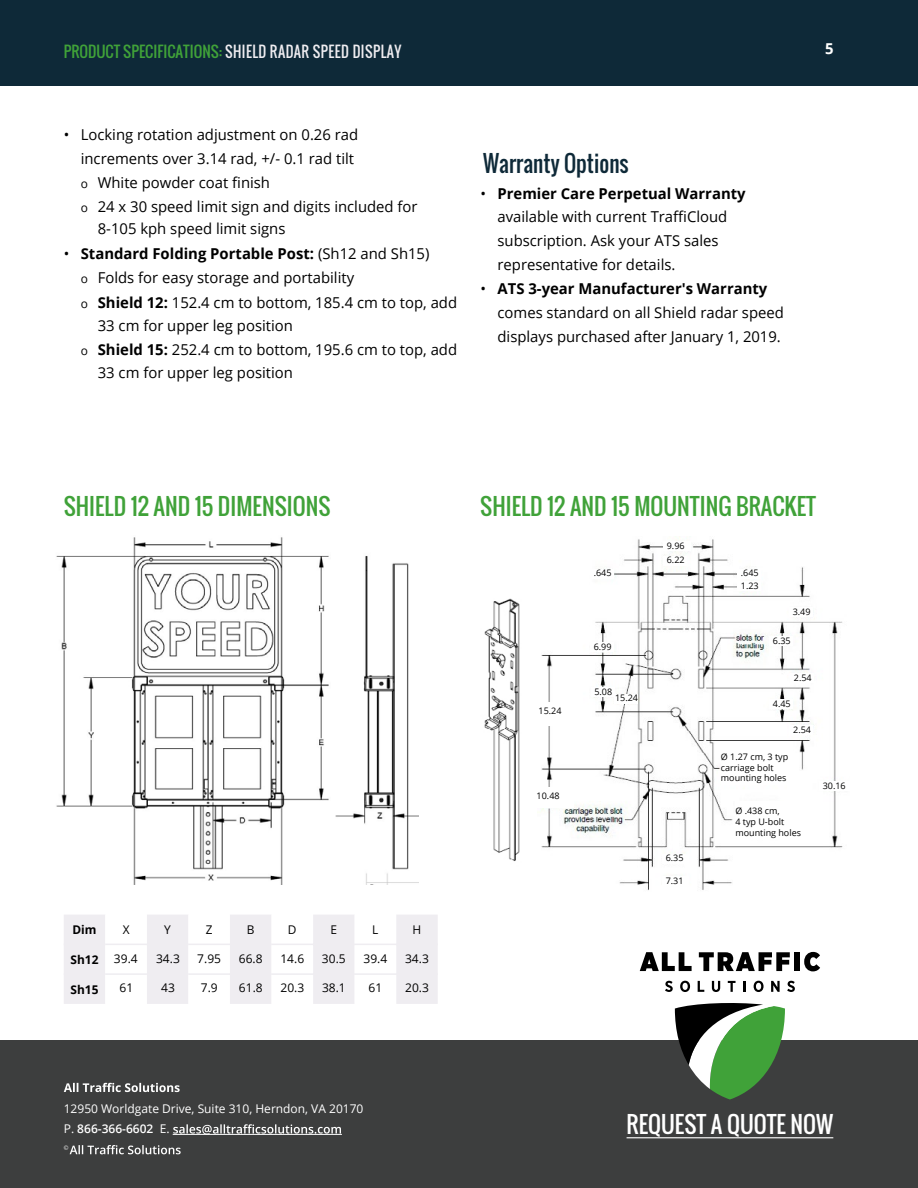
<style>
.page{position:relative;width:918px;height:1188px;background:#fff}
.page>*{position:absolute;margin:0;border:0;box-sizing:border-box;transform-origin:0 0}
.t1{font:22.5px "Oswald";color:#40a239}
.t2{font:22.5px "Oswald";color:#fff}
.t3{font:22.5px "Oswald";color:#0e2938;scale:.94 1}
.t4{font:15px/24.6px "Open Sans";color:#000}
.t5{font:15px "Oswald";letter-spacing:.015em;color:#efedf1;scale:.94 1}
.t6{font:700 15px "Open Sans";color:#fff}
.t7{font:12px "Open Sans";color:#000}
.t8{font:12px/20.7px "Open Sans";color:#fff}
.t9{font:700 12px "Open Sans";color:#000}
.t10{font:9px/10.8px "Open Sans";color:#000}
.t11{font:7.05px "Open Sans Semibold 2";color:#fff}
.s1{color:#40a239}
.s2{font-size:12px}
.s3{font-weight:700}
.s4{font-weight:600}
</style>
<div class="page">
<div style="left:0;top:1040px;width:918px;height:148px;background:#3d3e3e"></div>
<hr style="left:173px;top:1134px;width:169px;height:1px;background:#fff">
<svg style="left:64px;top:1083px;width:116px;height:9px"></svg>
<svg style="left:173px;top:1124px;width:168px;height:10px"></svg>
<svg style="left:70px;top:1145px;width:111px;height:9px"></svg>
<hr style="left:627px;top:1137px;width:206px;height:1px;background:#fff">
<svg style="left:675px;top:1003px;width:110px;height:97px"></svg>
<svg style="left:665px;top:981px;width:8px;height:11px"></svg>
<svg style="left:680px;top:981px;width:10px;height:11px"></svg>
<svg style="left:698px;top:981px;width:6px;height:11px"></svg>
<svg style="left:712px;top:981px;width:8px;height:11px"></svg>
<svg style="left:728px;top:981px;width:8px;height:11px"></svg>
<svg style="left:744px;top:981px;width:2px;height:11px"></svg>
<svg style="left:754px;top:981px;width:10px;height:11px"></svg>
<svg style="left:771px;top:981px;width:9px;height:11px"></svg>
<svg style="left:787px;top:981px;width:8px;height:11px"></svg>
<svg style="left:640px;top:952px;width:52px;height:19px"></svg>
<svg style="left:699px;top:952px;width:91px;height:19px"></svg>
<div style="left:795px;top:952px;width:5px;height:19px;background:#000"></div>
<svg style="left:804px;top:952px;width:16px;height:19px"></svg>
<div style="left:0;top:0;width:918px;height:86px;background:#0e2938"></div>
<img style="left:56px;top:537px;width:280px;height:347px">
<img style="left:336px;top:556px;width:83px;height:328px">
<svg style="left:64px;top:915px;width:374px;height:89px"></svg>
<hr style="left:64px;top:944px;width:41px;height:1px;background:#efedf1">
<hr style="left:105px;top:944px;width:42px;height:1px;background:#efedf1">
<hr style="left:147px;top:944px;width:41px;height:1px;background:#efedf1">
<hr style="left:188px;top:944px;width:42px;height:1px;background:#efedf1">
<hr style="left:230px;top:944px;width:42px;height:1px;background:#efedf1">
<hr style="left:272px;top:944px;width:41px;height:1px;background:#efedf1">
<hr style="left:313px;top:944px;width:42px;height:1px;background:#efedf1">
<hr style="left:355px;top:944px;width:41px;height:1px;background:#efedf1">
<hr style="left:396px;top:944px;width:42px;height:1px;background:#efedf1">
<hr style="left:64px;top:973px;width:41px;height:2px;background:#efedf1">
<hr style="left:105px;top:973px;width:42px;height:2px;background:#efedf1">
<hr style="left:147px;top:973px;width:41px;height:2px;background:#efedf1">
<hr style="left:188px;top:973px;width:42px;height:2px;background:#efedf1">
<hr style="left:230px;top:973px;width:42px;height:2px;background:#efedf1">
<hr style="left:272px;top:973px;width:41px;height:2px;background:#efedf1">
<hr style="left:313px;top:973px;width:42px;height:2px;background:#efedf1">
<hr style="left:355px;top:973px;width:41px;height:2px;background:#efedf1">
<hr style="left:396px;top:973px;width:42px;height:2px;background:#efedf1">
<img style="left:537px;top:537px;width:306px;height:353px">
<img style="left:484px;top:598px;width:36px;height:263px">
<div style="left:526px;top:702px;width:48px;height:23px;background:#fff"></div>
<div style="left:525px;top:787px;width:49px;height:20px;background:#fff"></div>
<div style="left:591px;top:687px;width:23px;height:10px;background:#fff"></div>
<div style="left:614px;top:694px;width:23px;height:10px;background:#fff"></div>
<div style="left:590px;top:642px;width:24px;height:10px;background:#fff"></div>
<div style="left:590px;top:569px;width:24px;height:10px;background:#fff"></div>
<div style="left:663px;top:556px;width:24px;height:10px;background:#fff"></div>
<div style="left:663px;top:541px;width:28px;height:10px;background:#fff"></div>
<div style="left:737px;top:569px;width:24px;height:10px;background:#fff"></div>
<div style="left:737px;top:581px;width:24px;height:10px;background:#fff"></div>
<div style="left:662px;top:854px;width:27px;height:10px;background:#fff"></div>
<div style="left:662px;top:876px;width:27px;height:10px;background:#fff"></div>
<div style="left:735px;top:801px;width:67px;height:38px;background:#fff"></div>
<div style="left:721px;top:747px;width:67px;height:38px;background:#fff"></div>
<div style="left:789px;top:607px;width:24px;height:10px;background:#fff"></div>
<div style="left:770px;top:699px;width:23px;height:10px;background:#fff"></div>
<div style="left:791px;top:673px;width:23px;height:10px;background:#fff"></div>
<div style="left:790px;top:725px;width:23px;height:10px;background:#fff"></div>
<div style="left:819px;top:781px;width:31px;height:10px;background:#fff"></div>
<div style="left:770px;top:636px;width:23px;height:10px;background:#fff"></div>
<p class="t5" style="left:64px;top:40px;width:361px"><span class="s1">PRODUCT SPECIFICATIONS:</span> SHIELD RADAR SPEED DISPLAY</p>
<p class="t4" style="left:64px;top:122px;width:296px">• Locking rotation adjustment on 0.26 rad</p>
<p class="t4" style="left:81px;top:146px;width:275px">increments over 3.14 rad, +/- 0.1 rad tilt</p>
<p class="t4" style="left:81px;top:170px;width:191px"><span class="s2">o</span> White powder coat finish</p>
<p class="t4" style="left:81px;top:193px;width:338px"><span class="s2">o</span> 24 x 30 speed limit sign and digits included for</p>
<p class="t4" style="left:98px;top:216px;width:189px">8-105 kph speed limit signs</p>
<p class="t4" style="left:81px;top:241px;width:378px;text-indent:-17px">• <span class="s3">Standard Folding Portable Post:</span> (Sh12 and Sh15)<br><span class="s2">o</span> Folds for easy storage and portability<br><span class="s2">o</span> <span class="s3">Shield 12:</span> 152.4 cm to bottom, 185.4 cm to top, add</p>
<p class="t4" style="left:81px;top:312px;width:378px;text-indent:17px">33 cm for upper leg position<br><span class="s2">o</span> <span class="s3">Shield 15:</span> 252.4 cm to bottom, 195.6 cm to top, add</p>
<p class="t4" style="left:98px;top:360px;width:197px">33 cm for upper leg position</p>
<h1 class="t3" style="left:483px;top:147px;width:156px">Warranty Options</h1>
<p class="t4" style="left:498px;top:181px;width:250px;line-height:23.9px;text-indent:-17px">• <span class="s3">Premier Care Perpetual Warranty </span>available with current TraffiCloud subscription. Ask your ATS sales representative for details.</p>
<p class="t4" style="left:498px;top:276px;width:288px;line-height:24.2px;text-indent:-17px">• <span class="s3">ATS 3-year Manufacturer's Warranty </span>comes standard on all Shield radar speed displays purchased after January 1, 2019.</p>
<p class="t6" style="left:825px;top:38px;width:10px">5</p>
<h1 class="t1" style="left:64px;top:489px;width:268px">SHIELD 12 AND 15 DIMENSIONS</h1>
<h1 class="t1" style="left:480px;top:489px;width:337px">SHIELD 12 AND 15 MOUNTING BRACKET</h1>
<p class="t10" style="left:667px;top:540px;width:19px">9.96</p>
<p class="t10" style="left:539px;top:705px;width:24px">15.24</p>
<p class="t10" style="left:594px;top:568px;width:19px">.645</p>
<p class="t10" style="left:594px;top:641px;width:19px">6.99</p>
<p class="t10" style="left:594px;top:686px;width:19px">5.08</p>
<p class="t10" style="left:615px;top:693px;width:24px">15.24</p>
<p class="t10" style="left:667px;top:555px;width:19px">6.22</p>
<p class="t10" style="left:741px;top:567px;width:19px;line-height:12.8px">.645<br>1.23</p>
<p class="t10" style="left:793px;top:606px;width:19px">3.49</p>
<p class="t10" style="left:773px;top:635px;width:19px">6.35</p>
<p class="t10" style="left:794px;top:672px;width:19px">2.54</p>
<p class="t10" style="left:773px;top:698px;width:19px">4.45</p>
<p class="t10" style="left:793px;top:724px;width:19px">2.54</p>
<p class="t9" style="left:73px;top:921px;width:26px">Dim</p>
<p class="t7" style="left:123px;top:921px;width:8px">X</p>
<p class="t7" style="left:164px;top:921px;width:8px">Y</p>
<p class="t7" style="left:206px;top:921px;width:8px">Z</p>
<p class="t7" style="left:247px;top:921px;width:9px">B</p>
<p class="t7" style="left:288px;top:921px;width:10px">D</p>
<p class="t7" style="left:331px;top:921px;width:8px">E</p>
<p class="t7" style="left:372px;top:921px;width:8px">L</p>
<p class="t7" style="left:413px;top:921px;width:10px">H</p>
<p class="t9" style="left:71px;top:951px;width:29px">Sh12</p>
<p class="t9" style="left:71px;top:981px;width:29px">Sh15</p>
<p class="t7" style="left:156px;top:950px;width:25px">34.3</p>
<p class="t7" style="left:197px;top:950px;width:25px">7.95</p>
<p class="t7" style="left:239px;top:950px;width:25px">66.8</p>
<p class="t7" style="left:280px;top:950px;width:25px">14.6</p>
<p class="t7" style="left:322px;top:950px;width:25px">30.5</p>
<p class="t7" style="left:364px;top:950px;width:25px">39.4</p>
<p class="t7" style="left:405px;top:950px;width:25px">34.3</p>
<p class="t7" style="left:161px;top:980px;width:15px">43</p>
<p class="t7" style="left:201px;top:980px;width:18px">7.9</p>
<p class="t7" style="left:239px;top:980px;width:25px">61.8</p>
<p class="t7" style="left:280px;top:980px;width:25px">20.3</p>
<p class="t7" style="left:322px;top:980px;width:25px">38.1</p>
<p class="t7" style="left:369px;top:980px;width:15px">61</p>
<p class="t7" style="left:405px;top:980px;width:25px">20.3</p>
<p class="t7" style="left:114px;top:950px;width:25px">39.4</p>
<p class="t7" style="left:120px;top:980px;width:15px">61</p>
<p class="t8" style="left:64px;top:1098px;width:301px">12950 Worldgate Drive, Suite 310, Herndon, VA 20170<br>P. <span class="s4">866-366-6602</span> E.</p>
<p class="t11" style="left:64px;top:1144px;width:6px">©</p>
<p class="t10" style="left:537px;top:790px;width:24px">10.48</p>
<p class="t10" style="left:666px;top:853px;width:19px">6.35</p>
<p class="t10" style="left:666px;top:875px;width:19px">7.31</p>
<p class="t10" style="left:721px;top:751px;width:69px">Ø 1.27 cm, 3 typ carriage bolt mounting holes</p>
<p class="t10" style="left:735px;top:806px;width:67px">Ø .438 cm,<br>4 typ U-bolt mounting holes</p>
<p class="t10" style="left:823px;top:780px;width:24px">30.16</p>
<h1 class="t2" style="left:627px;top:1108px;width:208px">REQUEST A QUOTE NOW</h1>
</div>
